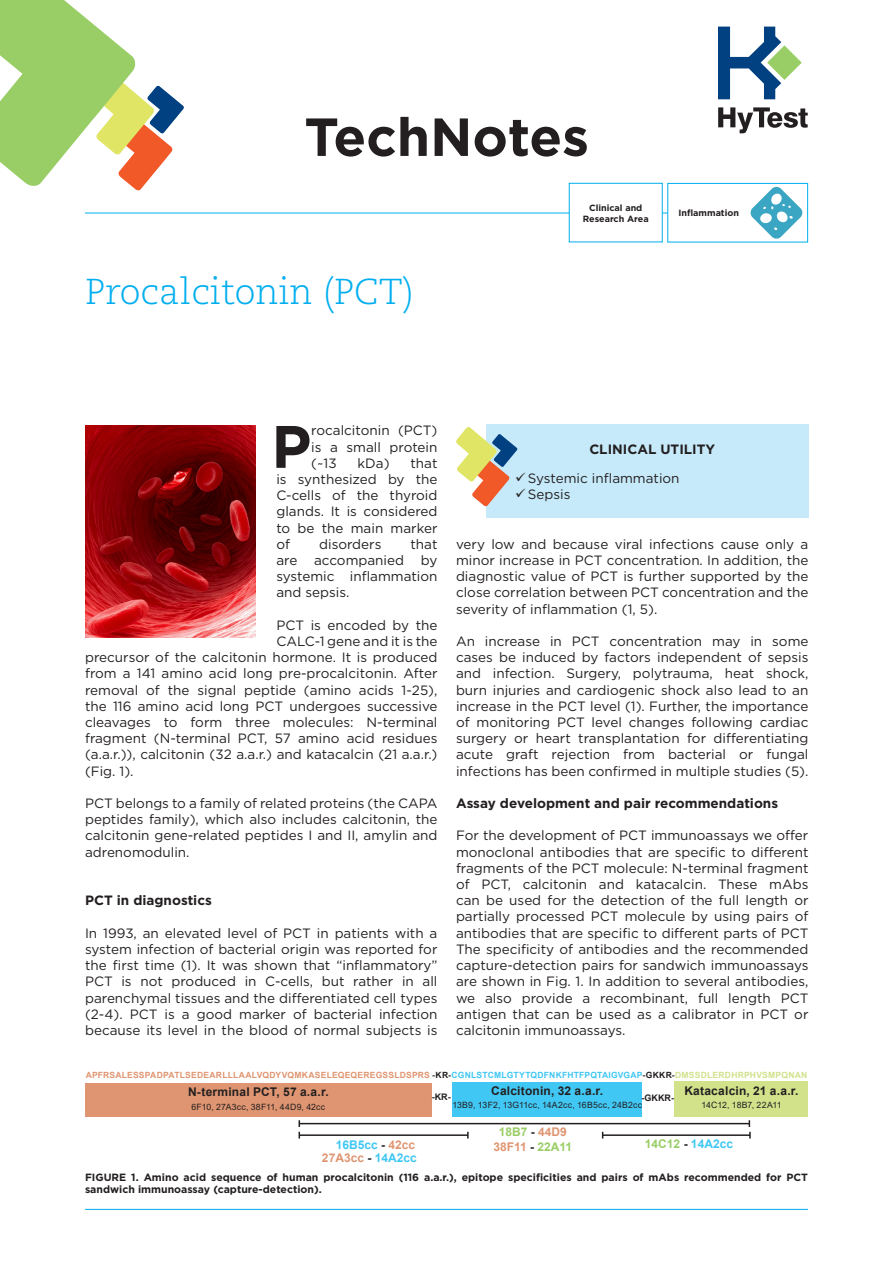
<style>
.page{position:relative;width:893px;height:1263px;background:#fff}
.page>*{position:absolute;margin:0;border:0;box-sizing:border-box;transform-origin:0 0}
.Leipis_eka_kappale{font:700 59.85px "Gotham";color:#231f20}
.Otsikko_light_24{font:300 36px "Caecilia LT Std";color:#00aeef}
.Leipää{font:13.5px/16.2px "Gotham";color:#231f20;text-align:justify}
.Leipis_eka_kappale-2{font:13.5px/16.2px "Gotham";color:#231f20;text-align:justify}
.Leipää-2{font:700 13.5px "Gotham";color:#231f20}
.x_x_x__väliotsikot{font:700 12px "Arial";letter-spacing:.015em;color:#231f20}
.NL_Leipäteksti{font:700 12px "Arial";color:#df9571}
.NL_Leipäteksti-2{font:700 12px "Arial";color:#40c7f4}
.NL_Kuvateksti{font:700 12px "Arial";color:#40c7f4}
.NL_Kuvateksti-2{font:700 12px "Arial";color:#99cd65}
.Figuret{font:700 10.5px/12px "Gotham";color:#231f20}
.ICONS{font:700 9px/10.8px "Gotham";color:#231f20;text-align:center}
.NL_Kuvateksti-3{font:700 9px "Arial";color:#231f20}
.x_x_x__väliotsikot-2{font:8.7px "Arial";letter-spacing:.02em;color:#231f20}
.x_x_x__väliotsikot-3{font:8.7px "Arial";color:#231f20}
.x_x_x__väliotsikot-4{font:700 8.55px "Arial";letter-spacing:.025em;color:#df9571}
.s1{color:#231f20}
.s2{color:#40c7f4}
.s3{color:#d1e28b}
.s4{color:#df9571}
.s5{color:#99cd65}
</style>
<div class="page">
<svg style="left:0;top:0;width:184px;height:191px"></svg>
<svg style="left:306px;top:117px;width:281px;height:40px"></svg>
<hr style="left:85px;top:213px;width:723px;height:1px;background:#00aeef">
<hr style="left:85px;top:1209px;width:723px;height:1px;background:#00aeef">
<svg style="left:718px;top:107px;width:90px;height:26px"></svg>
<svg style="left:718px;top:27px;width:84px;height:72px"></svg>
<div style="left:569px;top:183px;width:94px;height:59px;background:#fff;border:1px solid #00aeef"></div>
<div style="left:667px;top:183px;width:141px;height:59px;background:#fff;border:1px solid #00aeef"></div>
<svg style="left:750px;top:186px;width:53px;height:53px"></svg>
<div style="left:486px;top:425px;width:322px;height:93px;background:#c6eafa"></div>
<svg style="left:456px;top:427px;width:61px;height:79px"></svg>
<img style="left:85px;top:425px;width:170px;height:213px">
<div style="left:85px;top:1083px;width:347px;height:33px;background:#df9571"></div>
<div style="left:452px;top:1082px;width:190px;height:34px;background:#40c7f4"></div>
<div style="left:674px;top:1081px;width:134px;height:35px;background:#d1e28b"></div>
<hr style="left:299px;top:1134px;width:169px;height:2px;background:#231f20">
<hr style="left:603px;top:1134px;width:147px;height:2px;background:#231f20">
<hr style="left:299px;top:1123px;width:450px;height:1px;background:#231f20">
<svg style="left:749px;top:1120px;width:2px;height:18px"></svg>
<p class="Otsikko_light_24" style="left:85px;top:271px;width:331px">Procalcitonin (PCT)</p>
<p class="ICONS" style="left:583px;top:202px;width:67px">Clinical and<br>Research Area</p>
<p class="ICONS" style="left:678px;top:208px;width:62px">Inflammation</p>
<p class="Leipis_eka_kappale" style="left:271px;top:407px;width:41px">P</p>
<p class="Leipis_eka_kappale-2" style="left:311px;top:422px;width:128px">rocalcitonin (PCT) is a small protein (~13</p>
<p class="Leipis_eka_kappale-2" style="left:276px;top:455px;width:163px;text-indent:134px">that is synthesized by the C-cells of the thyroid glands. It is considered to be the main marker of</p>
<p class="Leipis_eka_kappale-2" style="left:358px;top:455px;width:33px">kDa)</p>
<p class="Leipis_eka_kappale-2" style="left:276px;top:536px;width:163px;text-indent:134px">that are accompanied by systemic inflammation and sepsis.</p>
<p class="Leipää" style="left:276px;top:617px;width:163px">PCT is encoded by the</p>
<p class="Leipää" style="left:276px;top:633px;width:163px">CALC-1 gene and it is the</p>
<p class="Leipää" style="left:85px;top:649px;width:354px">precursor of the calcitonin hormone. It is produced</p>
<p class="Leipää" style="left:85px;top:665px;width:354px">from a 141 amino acid long pre-procalcitonin. After</p>
<p class="Leipää" style="left:85px;top:681px;width:354px">removal of the signal peptide (amino acids 1-25),</p>
<p class="Leipää" style="left:85px;top:698px;width:354px">the 116 amino acid long PCT undergoes successive</p>
<p class="Leipää" style="left:85px;top:714px;width:354px">cleavages to form three molecules: N-terminal</p>
<p class="Leipää" style="left:85px;top:730px;width:354px">fragment (N-terminal PCT, 57 amino acid residues</p>
<p class="Leipää" style="left:85px;top:746px;width:354px">(a.a.r.)), calcitonin (32 a.a.r.) and katacalcin (21 a.a.r.)</p>
<p class="Leipää" style="left:85px;top:762px;width:50px">(Fig. 1).</p>
<p class="Leipää" style="left:85px;top:795px;width:354px">PCT belongs to a family of related proteins (the CAPA peptides family), which also includes calcitonin, the calcitonin gene-related peptides I and II, amylin and adrenomodulin.</p>
<p class="Leipää-2" style="left:85px;top:891px;width:128px">PCT in diagnostics</p>
<p class="Leipää" style="left:85px;top:924px;width:354px">In 1993, an elevated level of PCT in patients with a system infection of bacterial origin was reported for the first time (1). It was shown that “inflammatory” PCT is not produced in C-cells, but rather in all parenchymal tissues and the differentiated cell types (2-4). PCT is a good marker of bacterial infection because its level in the blood of normal subjects is</p>
<p class="Leipis_eka_kappale-2" style="left:319px;top:536px;width:64px">disorders</p>
<p class="Leipää-2" style="left:589px;top:440px;width:127px">CLINICAL UTILITY</p>
<p class="Leipää" style="left:515px;top:469px;width:166px">✓ Systemic inflammation</p>
<p class="Leipää" style="left:515px;top:486px;width:57px">✓ Sepsis</p>
<p class="Leipää" style="left:456px;top:536px;width:354px">very low and because viral infections cause only a minor increase in PCT concentration. In addition, the diagnostic value of PCT is further supported by the close correlation between PCT concentration and the severity of inflammation (1, 5).</p>
<p class="Leipää" style="left:456px;top:633px;width:354px">An increase in PCT concentration may in some cases be induced by factors independent of sepsis and infection. Surgery, polytrauma, heat shock, burn injuries and cardiogenic shock also lead to an increase in the PCT level (1). Further, the importance of monitoring PCT level changes following cardiac surgery or heart transplantation for differentiating acute graft rejection from bacterial or fungal infections has been confirmed in multiple studies (5).</p>
<p class="Leipää-2" style="left:456px;top:794px;width:324px">Assay development and pair recommendations</p>
<p class="Leipää" style="left:456px;top:827px;width:354px">For the development of PCT immunoassays we offer monoclonal antibodies that are specific to different fragments of the PCT molecule: N-terminal fragment of PCT, calcitonin and katacalcin. These mAbs can be used for the detection of the full length or partially processed PCT molecule by using pairs of antibodies that are specific to different parts of PCT The specificity of antibodies and the recommended capture-detection pairs for sandwich immunoassays are shown in Fig. 1. In addition to several antibodies, we also provide a recombinant, full length PCT antigen that can be used as a calibrator in PCT or calcitonin immunoassays.</p>
<p class="x_x_x__väliotsikot-4" style="left:86px;top:1069px;width:723px">APFRSALESSPADPATLSEDEARLLLAALVQDYVQMKASELEQEQEREGSSLDSPRS <span class="s1">-KR-</span><span class="s2">CGNLSTCMLGTYTQDFNKFHTFPQTAIGVGAP</span><span class="s1">-GKKR-</span><span class="s3">DMSSDLERDHRPHVSMPQNAN</span></p>
<p class="x_x_x__väliotsikot" style="left:188px;top:1083px;width:142px">N-terminal PCT, 57 a.a.r.</p>
<p class="x_x_x__väliotsikot-2" style="left:192px;top:1100px;width:135px">6F10, 27A3cc, 38F11, 44D9, 42cc</p>
<p class="x_x_x__väliotsikot" style="left:684px;top:1082px;width:116px">Katacalcin, 21 a.a.r.</p>
<p class="x_x_x__väliotsikot-3" style="left:701px;top:1099px;width:82px">14C12, 18B7, 22A11</p>
<p class="x_x_x__väliotsikot" style="left:491px;top:1082px;width:113px">Calcitonin, 32 a.a.r.</p>
<p class="x_x_x__väliotsikot-2" style="left:452px;top:1099px;width:191px">13B9, 13F2, 13G11cc, 14A2cc, 16B5cc, 24B2cc</p>
<p class="NL_Kuvateksti-3" style="left:432px;top:1090px;width:20px">-KR-</p>
<p class="NL_Kuvateksti-3" style="left:642px;top:1091px;width:34px">-GKKR-</p>
<p class="NL_Kuvateksti-2" style="left:499px;top:1124px;width:70px">18B7 <span class="s1">-</span> <span class="s4">44D9</span></p>
<p class="NL_Leipäteksti" style="left:493px;top:1138px;width:80px">38F11 <span class="s1">-</span> <span class="s5">22A11</span></p>
<p class="Figuret" style="left:85px;top:1171px;width:725px">FIGURE 1. Amino acid sequence of human procalcitonin (116 a.a.r.), epitope specificities and pairs of mAbs recommended for PCT sandwich immunoassay (capture-detection).</p>
<p class="NL_Leipäteksti-2" style="left:645px;top:1135px;width:90px"><span class="s5">14C12</span> <span class="s1">-</span> 14A2cc</p>
<p class="NL_Kuvateksti" style="left:336px;top:1136px;width:81px">16B5cc <span class="s1">-</span> <span class="s4">42cc</span></p>
<p class="NL_Leipäteksti" style="left:322px;top:1150px;width:96px">27A3cc <span class="s1">-</span> <span class="s2">14A2cc</span></p>
</div>
